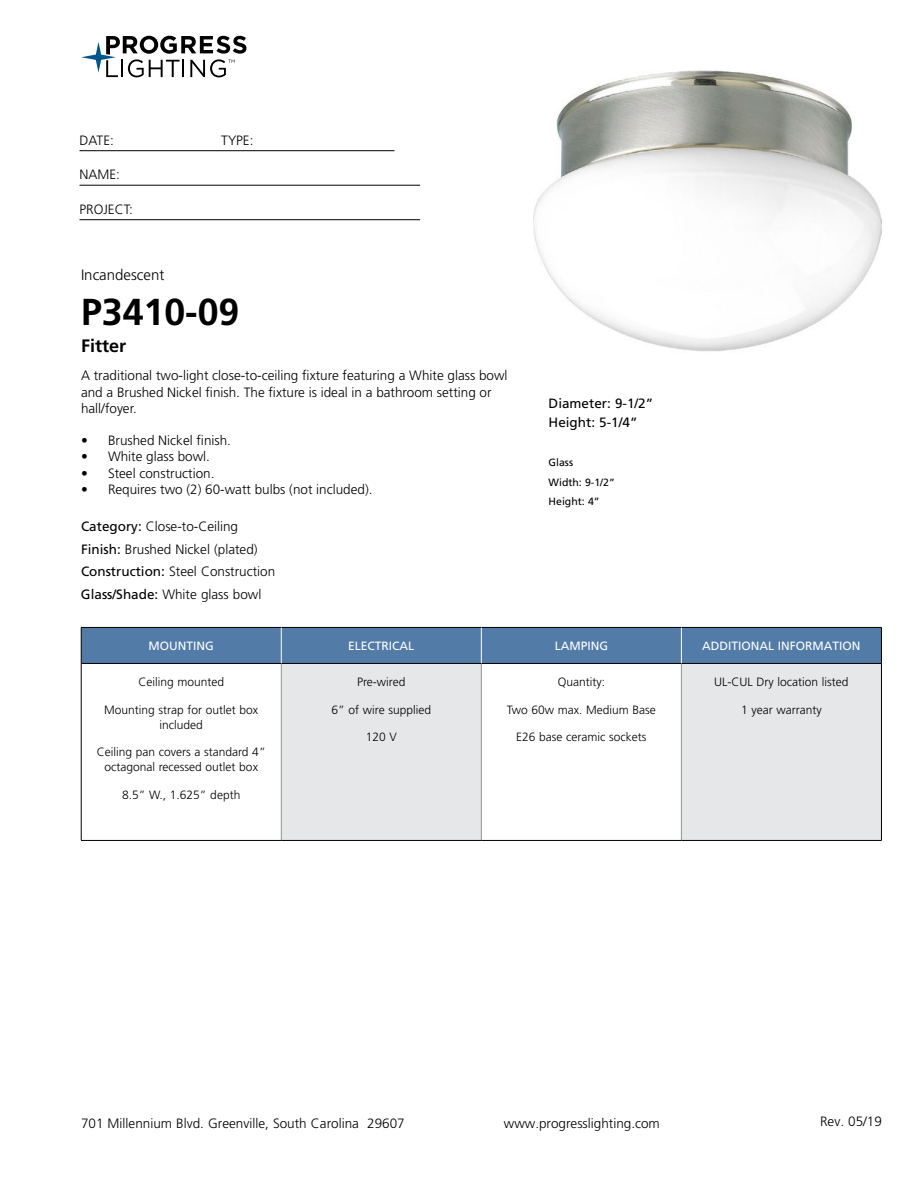
<style>
.page{position:relative;width:918px;height:1188px;background:#fff}
.page>*{position:absolute;margin:0;border:0;box-sizing:border-box;transform-origin:0 0}
.t1{font:700 37.5px "Frutiger LT Std";color:#000}
.t2{font:700 18px "Frutiger LT Std";color:#000}
.t3{font:300 15px "Frutiger LT Std";color:#000}
.t4{font:300 13.5px/22.5px "Frutiger LT Std";color:#000}
.t5{font:13.5px/19.5px "Frutiger LT Std";color:#000}
.t6{font:300 12px/15px "Frutiger LT Std";color:#000;text-align:center}
.t7{font:12px "Frutiger LT Std";color:#fff}
.t8{font:10.5px/19.5px "Frutiger LT Std";color:#000}
.s1{font-weight:400}
</style>
<div class="page">
<svg style="left:81px;top:36px;width:165px;height:41px"></svg>
<hr style="left:80px;top:150px;width:314px;height:1px;background:#000">
<hr style="left:80px;top:185px;width:340px;height:1px;background:#000">
<hr style="left:80px;top:219px;width:340px;height:1px;background:#000">
<div style="left:82px;top:628px;width:799px;height:35px;background:#527ba8"></div>
<div style="left:281px;top:663px;width:200px;height:177px;background:#e6e7e8"></div>
<div style="left:681px;top:663px;width:200px;height:177px;background:#e6e7e8"></div>
<hr style="left:281px;top:664px;width:1px;height:176px;background:#939598">
<hr style="left:481px;top:664px;width:1px;height:176px;background:#939598">
<hr style="left:681px;top:664px;width:1px;height:176px;background:#939598">
<hr style="left:81px;top:663px;width:200px;height:1px;background:#000">
<hr style="left:281px;top:663px;width:200px;height:1px;background:#000">
<hr style="left:481px;top:663px;width:200px;height:1px;background:#000">
<hr style="left:681px;top:663px;width:200px;height:1px;background:#000">
<hr style="left:81px;top:840px;width:200px;height:1px;background:#000">
<hr style="left:281px;top:840px;width:200px;height:1px;background:#000">
<hr style="left:481px;top:840px;width:200px;height:1px;background:#000">
<hr style="left:681px;top:840px;width:201px;height:1px;background:#000">
<hr style="left:81px;top:627px;width:200px;height:1px;background:#000">
<hr style="left:81px;top:628px;width:1px;height:35px;background:#000">
<hr style="left:281px;top:627px;width:200px;height:1px;background:#000">
<hr style="left:481px;top:627px;width:200px;height:1px;background:#000">
<hr style="left:681px;top:627px;width:201px;height:1px;background:#000">
<hr style="left:881px;top:628px;width:1px;height:35px;background:#000">
<hr style="left:81px;top:663px;width:1px;height:177px;background:#000">
<hr style="left:881px;top:663px;width:1px;height:177px;background:#000">
<hr style="left:281px;top:628px;width:1px;height:35px;background:#fff">
<hr style="left:681px;top:628px;width:1px;height:35px;background:#fff">
<hr style="left:481px;top:628px;width:1px;height:35px;background:#fff">
<img style="left:533px;top:70px;width:349px;height:282px">
<p class="t4" style="left:80px;top:130px;width:36px">DATE:</p>
<p class="t4" style="left:221px;top:130px;width:34px">TYPE:</p>
<p class="t4" style="left:80px;top:165px;width:42px">NAME:</p>
<p class="t4" style="left:80px;top:199px;width:55px">PROJECT:</p>
<p class="t3" style="left:81px;top:269px;width:85px">Incandescent</p>
<h1 class="t1" style="left:81px;top:290px;width:160px">P3410-09</h1>
<h2 class="t2" style="left:81px;top:335px;width:47px">Fitter</h2>
<p class="t4" style="left:81px;top:369px;width:428px;line-height:16.2px">A traditional two-light close-to-ceiling fixture featuring a White glass bowl and a Brushed Nickel finish. The fixture is ideal in a bathroom setting or hall/foyer.</p>
<p class="t4" style="left:81px;top:430px;width:152px">• Brushed Nickel finish.</p>
<p class="t4" style="left:81px;top:446px;width:131px">• White glass bowl.</p>
<p class="t4" style="left:81px;top:463px;width:135px">• Steel construction.</p>
<p class="t4" style="left:81px;top:479px;width:293px">• Requires two (2) 60-watt bulbs (not included).</p>
<p class="t4" style="left:81px;top:516px;width:196px"><span class="s1">Category:</span> Close-to-Ceiling<br><span class="s1">Finish:</span> Brushed Nickel (plated)<br><span class="s1">Construction:</span> Steel Construction<br><span class="s1">Glass/Shade:</span> White glass bowl</p>
<p class="t7" style="left:149px;top:641px;width:67px">MOUNTING</p>
<p class="t7" style="left:348px;top:641px;width:68px">ELECTRICAL</p>
<p class="t7" style="left:555px;top:641px;width:55px">LAMPING</p>
<p class="t7" style="left:702px;top:641px;width:160px">ADDITIONAL INFORMATION</p>
<p class="t6" style="left:138px;top:675px;width:87px">Ceiling mounted</p>
<p class="t6" style="left:104px;top:703px;width:156px">Mounting strap for outlet box included</p>
<p class="t6" style="left:97px;top:746px;width:170px">Ceiling pan covers a standard 4” octagonal recessed outlet box</p>
<p class="t6" style="left:122px;top:788px;width:120px">8.5” W., 1.625” depth</p>
<p class="t5" style="left:549px;top:394px;width:106px">Diameter: 9-1/2”<br>Height: 5-1/4”</p>
<p class="t8" style="left:549px;top:454px;width:68px">Glass<br>Width: 9-1/2”<br>Height: 4”</p>
<p class="t6" style="left:357px;top:675px;width:50px">Pre-wired</p>
<p class="t6" style="left:332px;top:703px;width:101px">6” of wire supplied</p>
<p class="t6" style="left:366px;top:731px;width:33px">120 V</p>
<p class="t6" style="left:714px;top:675px;width:136px">UL-CUL Dry location listed</p>
<p class="t6" style="left:741px;top:703px;width:82px">1 year warranty</p>
<p class="t6" style="left:558px;top:675px;width:49px">Quantity:</p>
<p class="t6" style="left:507px;top:703px;width:150px">Two 60w max. Medium Base</p>
<p class="t6" style="left:516px;top:731px;width:132px">E26 base ceramic sockets</p>
<p class="t4" style="left:81px;top:1113px;width:325px">701 Millennium Blvd. Greenville, South Carolina 29607</p>
<p class="t4" style="left:504px;top:1113px;width:158px">www.progresslighting.com</p>
<p class="t4" style="left:820px;top:1111px;width:63px">Rev. 05/19</p>
</div>
